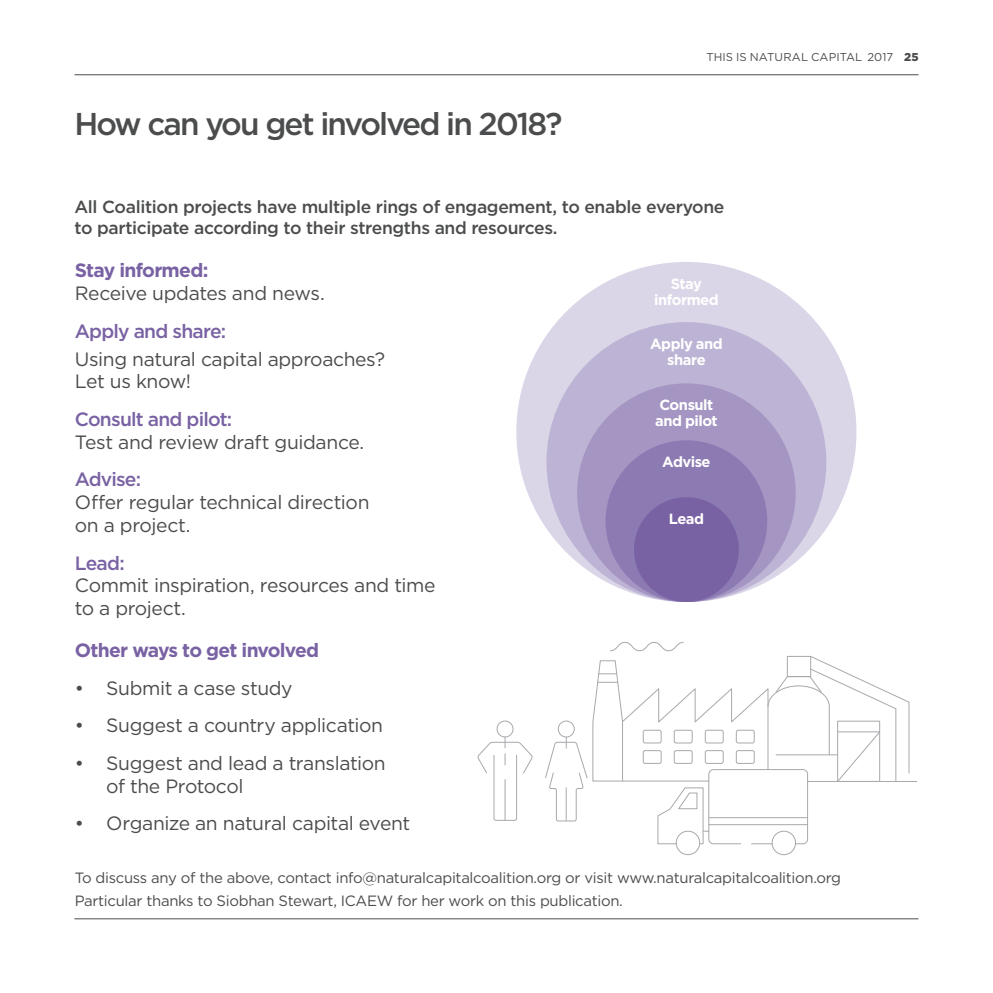
<style>
.page{position:relative;width:993px;height:993px;background:#fff}
.page>*{position:absolute;margin:0;border:0;box-sizing:border-box;transform-origin:0 0}
.t1{font:500 31.5px "Gotham";letter-spacing:-.06em;color:#4b4c4d}
.t2{font:19.25px/22.8px "Gotham";letter-spacing:-.02em;color:#4b4c4d}
.t3{font:500 19.25px "Gotham";letter-spacing:-.04em;color:#7962a3}
.t4{font:700 19.25px "Gotham";letter-spacing:-.04em;color:#7962a3}
.t5{font:500 17.5px/21px "Gotham";letter-spacing:-.02em;color:#4b4c4d}
.t6{font:14.88px/23.6px "Gotham";letter-spacing:-.02em;color:#4b4c4d}
.t7{font:700 14.7px/15.9px "Gotham";letter-spacing:-.03em;color:#fff;text-align:center}
.t8{font:11.38px "Gotham";letter-spacing:.01em;color:#4b4c4d}
.s1{font-weight:900}
</style>
<div class="page">
<div style="left:516px;top:262px;width:340px;height:339px;background:#dbd5e8;border-radius:50%"></div>
<div style="left:546px;top:322px;width:280px;height:279px;background:#bdb3d4;border-radius:50%"></div>
<div style="left:577px;top:383px;width:218px;height:218px;background:#a495c2;border-radius:50%"></div>
<div style="left:605px;top:440px;width:162px;height:161px;background:#8c7ab2;border-radius:50%"></div>
<div style="left:633px;top:497px;width:105px;height:104px;background:#7962a3;border-radius:50%"></div>
<div style="left:675px;top:830px;width:25px;height:24px;border:1px solid #a8a9ad;border-radius:50%"></div>
<div style="left:771px;top:830px;width:24px;height:24px;border:1px solid #a8a9ad;border-radius:50%"></div>
<div style="left:496px;top:720px;width:17px;height:17px;border:1px solid #a8a9ad;border-radius:50%"></div>
<svg style="left:477px;top:736px;width:56px;height:85px"></svg>
<hr style="left:807px;top:780px;width:109px;height:1px;background:#a8a9ad">
<svg style="left:545px;top:642px;width:364px;height:202px"></svg>
<hr style="left:75px;top:74px;width:842px;height:1px;background:#4b4c4d">
<hr style="left:75px;top:918px;width:842px;height:1px;background:#4b4c4d">
<h1 class="t1" style="left:74px;top:103px;width:489px">How can you get involved in 2018?</h1>
<p class="t8" style="left:706px;top:50px;width:213px">THIS IS NATURAL CAPITAL 2017 <span class="s1">25</span></p>
<p class="t5" style="left:74px;top:196px;width:651px">All Coalition projects have multiple rings of engagement, to enable everyone to participate according to their strengths and resources.</p>
<p class="t4" style="left:75px;top:257px;width:135px">Stay informed:</p>
<p class="t2" style="left:75px;top:281px;width:251px">Receive updates and news.</p>
<p class="t3" style="left:75px;top:318px;width:153px">Apply and share:</p>
<p class="t2" style="left:75px;top:347px;width:312px">Using natural capital approaches?<br>Let us know!</p>
<p class="t3" style="left:75px;top:406px;width:159px">Consult and pilot:</p>
<p class="t2" style="left:75px;top:430px;width:291px">Test and review draft guidance.</p>
<p class="t3" style="left:75px;top:467px;width:68px">Advise:</p>
<p class="t2" style="left:75px;top:490px;width:296px">Offer regular technical direction on a project.</p>
<p class="t3" style="left:75px;top:550px;width:52px">Lead:</p>
<p class="t2" style="left:75px;top:573px;width:362px">Commit inspiration, resources and time to a project.</p>
<p class="t4" style="left:75px;top:637px;width:246px">Other ways to get involved</p>
<p class="t2" style="left:75px;top:675px;width:219px">• Submit a case study</p>
<p class="t2" style="left:75px;top:713px;width:310px">• Suggest a country application</p>
<p class="t2" style="left:106px;top:751px;width:281px;text-indent:-31px">• Suggest and lead a translation of the Protocol</p>
<p class="t2" style="left:75px;top:811px;width:337px">• Organize an natural capital event</p>
<p class="t7" style="left:653px;top:275px;width:66px">Stay informed</p>
<p class="t7" style="left:649px;top:335px;width:74px">Apply and share</p>
<p class="t7" style="left:655px;top:396px;width:64px;text-align:left">Consult and pilot</p>
<p class="t7" style="left:662px;top:453px;width:50px">Advise</p>
<p class="t7" style="left:668px;top:510px;width:37px">Lead</p>
<p class="t6" style="left:75px;top:865px;width:767px">To discuss any of the above, contact info@naturalcapitalcoalition.org or visit www.naturalcapitalcoalition.org<br>Particular thanks to Siobhan Stewart, ICAEW for her work on this publication.</p>
</div>
